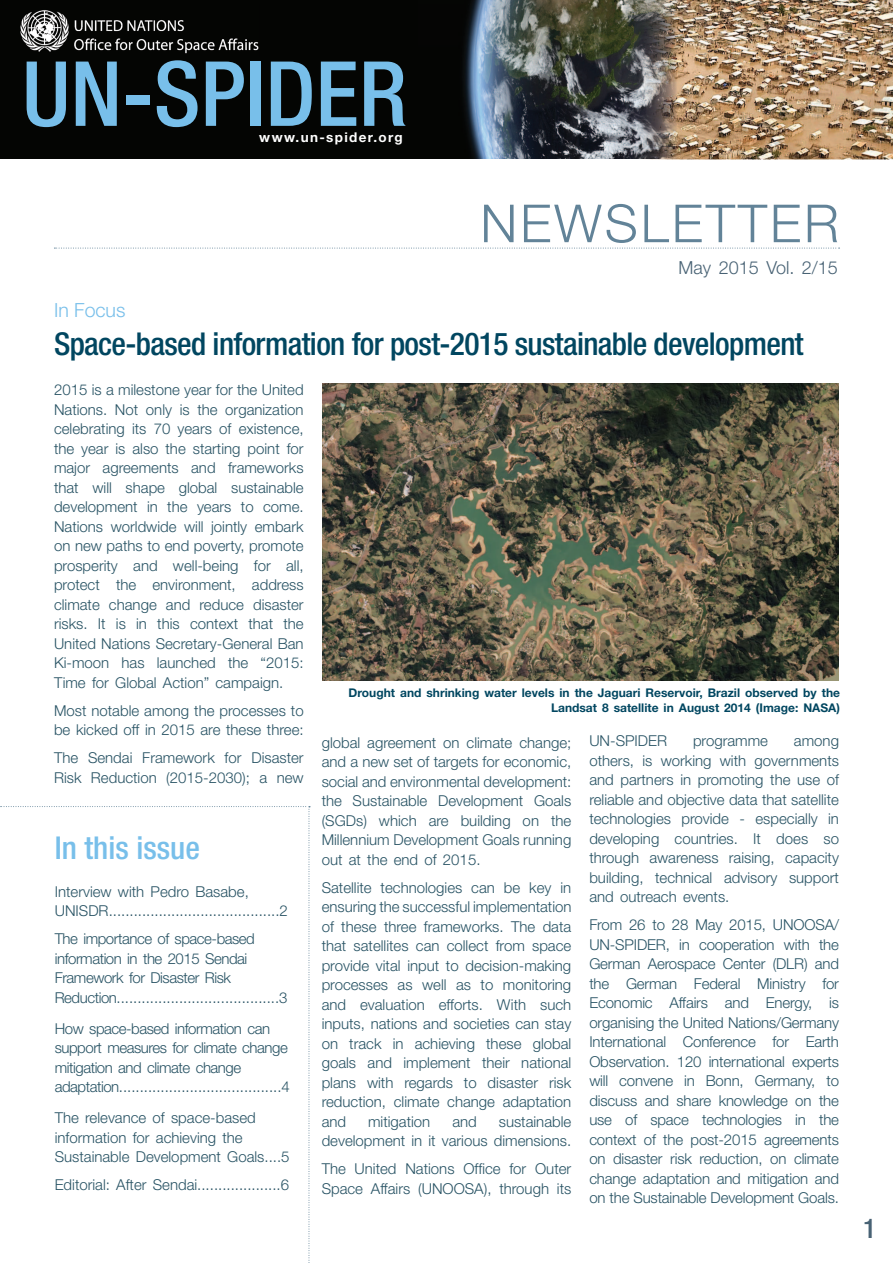
<style>
.page{position:relative;width:893px;height:1263px;background:#fff}
.page>*{position:absolute;margin:0;border:0;box-sizing:border-box;transform-origin:0 0}
.t1{font:500 condensed 90px "Helvetica Neue";color:#78bfea}
.t2{font:300 52.5px "Helvetica Neue";letter-spacing:.055em;color:#628398}
.t3{font:500 condensed 31.5px "Helvetica Neue";letter-spacing:-.02em;color:#014660}
.t4{font:500 condensed 31.5px "Helvetica Neue";color:#78bfea}
.t5{font:500 condensed 27px "Helvetica Neue";color:#486274}
.t6{font:300 19.5px "Helvetica Neue";color:#78bfea}
.t7{font:300 18px "Helvetica Neue";color:#486274}
.t8{font:300 15px/19.5px "Helvetica Neue";color:#285364;text-align:justify}
.t9{font:300 15px/19.5px "Helvetica Neue";letter-spacing:-.03em;color:#285364}
.t10{font:700 13.5px "Helvetica Neue";letter-spacing:.1em;color:#fff}
.t11{font:700 12px/14.4px "Helvetica Neue";color:#014660;text-align:right}
</style>
<div class="page">
<div style="left:0;top:0;width:418px;height:159px;background:#040503"></div>
<svg style="left:54px;top:248px;width:786px;height:1px"></svg>
<svg style="left:0;top:806px;width:310px;height:457px"></svg>
<img style="left:418px;top:0;width:475px;height:159px">
<img style="left:635px;top:0;width:76px;height:159px">
<img style="left:20px;top:10px;width:239px;height:44px">
<img style="left:323px;top:383px;width:516px;height:297px">
<h1 class="t1" style="left:22px;top:40px;width:387px">UN-SPIDER</h1>
<p class="t10" style="left:259px;top:129px;width:145px">www.un-spider.org</p>
<h2 class="t2" style="left:480px;top:191px;width:360px">NEWSLETTER</h2>
<p class="t7" style="left:679px;top:256px;width:161px">May 2015 Vol. 2/15</p>
<h3 class="t6" style="left:54px;top:298px;width:73px">In Focus</h3>
<h3 class="t3" style="left:54px;top:325px;width:751px">Space-based information for post-2015 sustainable development</h3>
<p class="t8" style="left:54px;top:380px;width:251px">2015 is a milestone year for the United Nations. Not only is the organization celebrating its 70 years of existence, the year is also the starting point for major agreements and frameworks that will shape global sustainable development in the years to come.<br>Nations worldwide will jointly embark on new paths to end poverty, promote prosperity and well-being for all, protect the environment, address climate change and reduce disaster risks. It is in this context that the United Nations Secretary-General Ban Ki-moon has launched the “2015:<br>Time for Global Action” campaign.</p>
<p class="t8" style="left:54px;top:700px;width:251px">Most notable among the processes to be kicked off in 2015 are these three:</p>
<p class="t8" style="left:54px;top:748px;width:251px">The Sendai Framework for Disaster<br>Risk Reduction (2015-2030); a new</p>
<h3 class="t4" style="left:55px;top:829px;width:147px">In this issue</h3>
<p class="t8" style="left:55px;top:881px;width:235px">Interview with Pedro Basabe,<br>UNISDR.........................................2</p>
<p class="t9" style="left:55px;top:929px;width:234px">The importance of space-based information in the 2015 Sendai Framework for Disaster Risk Reduction.......................................3</p>
<p class="t9" style="left:55px;top:1018px;width:237px">How space-based information can support measures for climate change mitigation and climate change adaptation.......................................4</p>
<p class="t8" style="left:55px;top:1108px;width:236px;text-align:left">The relevance of space-based information for achieving the<br>Sustainable Development Goals....5</p>
<p class="t8" style="left:55px;top:1175px;width:236px">Editorial: After Sendai....................6</p>
<p class="t11" style="left:349px;top:685px;width:493px">Drought and shrinking water levels in the Jaguari Reservoir, Brazil observed by the<br>Landsat 8 satellite in August 2014 (Image: NASA)</p>
<p class="t8" style="left:322px;top:732px;width:251px">global agreement on climate change; and a new set of targets for economic, social and environmental development: the Sustainable Development Goals (SGDs) which are building on the Millennium Development Goals running out at the end of 2015.</p>
<p class="t8" style="left:322px;top:877px;width:251px">Satellite technologies can be key in ensuring the successful implementation of these three frameworks. The data that satellites can collect from space provide vital input to decision-making processes as well as to monitoring and evaluation efforts. With such inputs, nations and societies can stay on track in achieving these global goals and implement their national plans with regards to disaster risk reduction, climate change adaptation and</p>
<p class="t8" style="left:322px;top:1111px;width:251px;text-align:right">sustainable<br>development in it various dimensions.</p>
<p class="t8" style="left:322px;top:1159px;width:251px">The United Nations Office for Outer<br>Space Affairs (UNOOSA), through its</p>
<p class="t8" style="left:368px;top:1111px;width:64px">mitigation</p>
<p class="t8" style="left:452px;top:1111px;width:26px">and</p>
<p class="t8" style="left:589px;top:731px;width:79px">UN-SPIDER</p>
<p class="t8" style="left:693px;top:731px;width:77px">programme</p>
<p class="t8" style="left:589px;top:731px;width:251px;text-indent:205px">among others, is working with governments and partners in promoting the use of reliable and objective data that satellite technologies provide - especially in developing countries. It does so through awareness raising, capacity building, technical advisory support and outreach events.</p>
<p class="t8" style="left:589px;top:915px;width:251px">From 26 to 28 May 2015, UNOOSA/ UN-SPIDER, in cooperation with the German Aerospace Center (DLR) and the German Federal Ministry for Economic Affairs and Energy, is organising the United Nations/Germany International Conference for Earth Observation. 120 international experts will convene in Bonn, Germany, to discuss and share knowledge on the use of space technologies in the context of the post-2015 agreements on disaster risk reduction, on climate change adaptation and mitigation and on the Sustainable Development Goals.</p>
<h3 class="t5" style="left:863px;top:1213px;width:14px">1</h3>
</div>
